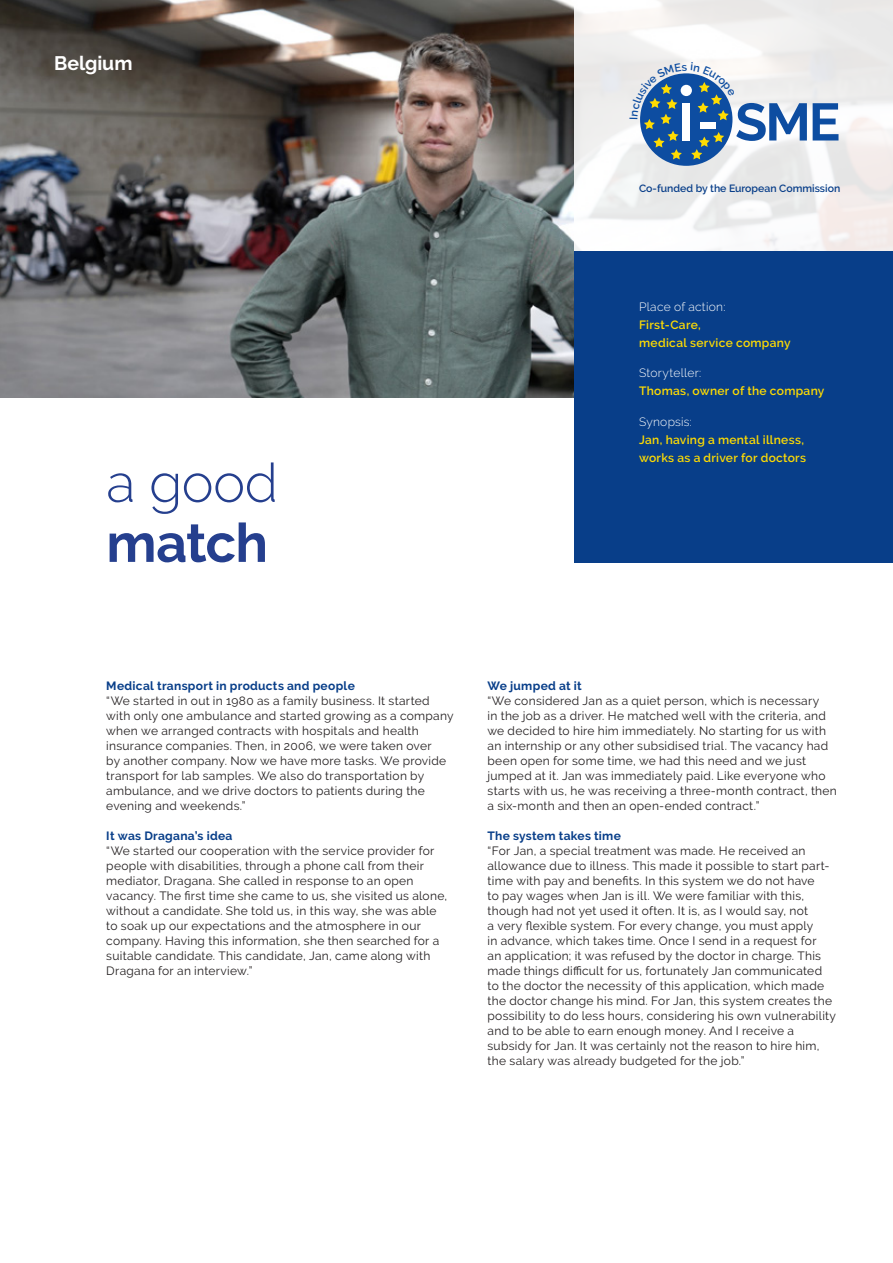
<style>
.page{position:relative;width:893px;height:1263px;background:#fff}
.page>*{position:absolute;margin:0;border:0;box-sizing:border-box;transform-origin:0 0}
.t1{font:300 54px/60px "Raleway";color:#253f8e}
.t2{font:700 52.5px "Raleway";color:#0d4da1}
.t3{font:700 19.5px "Raleway";color:#fff}
.t4{font:12px/15px "Raleway";letter-spacing:.025em;color:#231f20}
.t5{font:600 12px/18px "Raleway";letter-spacing:.025em;color:#ffdc01}
.t6{font:700 12px "Raleway";letter-spacing:.025em;color:#083e89}
.t7{font:600 10.5px "Raleway";color:#083e89}
.s1{font-weight:700}
.s2{font-weight:300;color:#fff}
</style>
<div class="page">
<img style="left:0;top:0;width:574px;height:398px">
<svg style="left:574px;top:0;width:319px;height:251px;fill:#f1eeee"></svg>
<div style="left:574px;top:251px;width:319px;height:311px;background:#083e89"></div>
<div style="left:640px;top:73px;width:92px;height:93px;background:#0d4da1;border-radius:50%"></div>
<svg style="left:630px;top:62px;width:105px;height:97px"></svg>
<p class="t3" style="left:54px;top:52px;width:80px">Belgium</p>
<p class="t1" style="left:106px;top:453px;width:173px">a good <span class="s1">match</span></p>
<p class="t2" style="left:735px;top:92px;width:107px">SME</p>
<p class="t7" style="left:639px;top:183px;width:203px">Co-funded by the European Commission</p>
<p class="t5" style="left:639px;top:297px;width:153px"><span class="s2">Place of action:<br></span>First-Care,<br>medical service company</p>
<p class="t5" style="left:639px;top:364px;width:187px"><span class="s2">Storyteller:<br></span>Thomas, owner of the company</p>
<p class="t5" style="left:639px;top:413px;width:168px"><span class="s2">Synopsis:<br></span>Jan, having a mental illness, works as a driver for doctors</p>
<p class="t6" style="left:106px;top:678px;width:250px">Medical transport in products and people</p>
<p class="t4" style="left:106px;top:693px;width:349px">“We started in out in 1980 as a family business. It started with only one ambulance and started growing as a company when we arranged contracts with hospitals and health insurance companies. Then, in 2006, we were taken over<br>by another company. Now we have more tasks. We provide transport for lab samples. We also do transportation by ambulance, and we drive doctors to patients during the evening and weekends.”</p>
<p class="t6" style="left:106px;top:828px;width:128px">It was Dragana’s idea</p>
<p class="t4" style="left:106px;top:843px;width:342px">“We started our cooperation with the service provider for people with disabilities, through a phone call from their mediator, Dragana. She called in response to an open vacancy. The first time she came to us, she visited us alone, without a candidate. She told us, in this way, she was able to soak up our expectations and the atmosphere in our company. Having this information, she then searched for a suitable candidate. This candidate, Jan, came along with Dragana for an interview.”</p>
<p class="t6" style="left:487px;top:678px;width:96px">We jumped at it</p>
<p class="t4" style="left:487px;top:693px;width:351px">“We considered Jan as a quiet person, which is necessary<br>in the job as a driver. He matched well with the criteria, and we decided to hire him immediately. No starting for us with an internship or any other subsidised trial. The vacancy had been open for some time, we had this need and we just jumped at it. Jan was immediately paid. Like everyone who starts with us, he was receiving a three-month contract, then a six-month and then an open-ended contract.”</p>
<p class="t6" style="left:487px;top:828px;width:135px">The system takes time</p>
<p class="t4" style="left:487px;top:843px;width:350px">“For Jan, a special treatment was made. He received an allowance due to illness. This made it possible to start part&shy;time with pay and benefits. In this system we do not have<br>to pay wages when Jan is ill. We were familiar with this, though had not yet used it often. It is, as I would say, not<br>a very flexible system. For every change, you must apply<br>in advance, which takes time. Once I send in a request for<br>an application; it was refused by the doctor in charge. This made things difficult for us, fortunately Jan communicated to the doctor the necessity of this application, which made the doctor change his mind. For Jan, this system creates the possibility to do less hours, considering his own vulnerability and to be able to earn enough money. And I receive a subsidy for Jan. It was certainly not the reason to hire him, the salary was already budgeted for the job.”</p>
</div>
